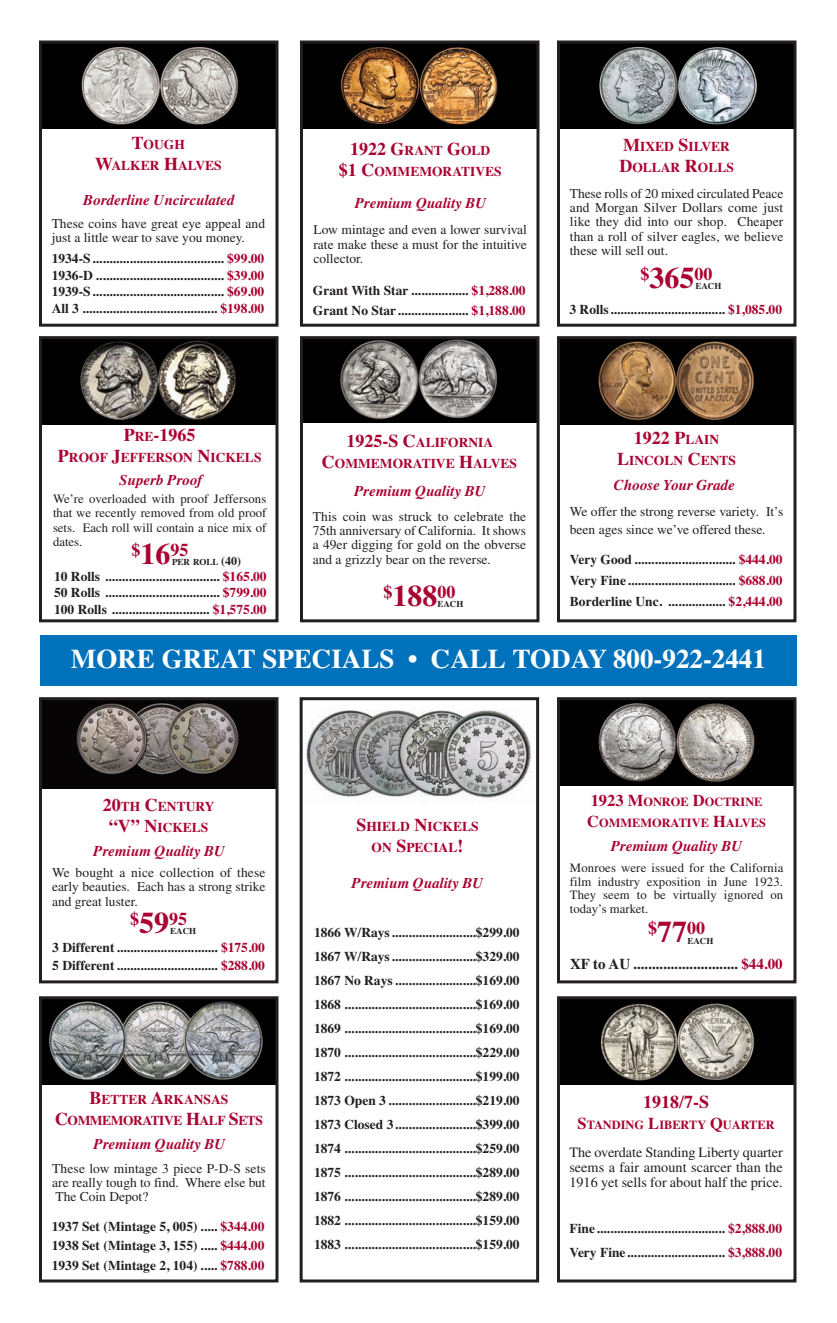
<style>
.page{position:relative;width:837px;height:1323px;background:#fff}
.page>*{position:absolute;margin:0;border:0;box-sizing:border-box;transform-origin:0 0}
.t1{font:700 27px "Times";color:#fff}
.t2{font:700 18px "Times";color:#a90332}
.t3{font:italic 700 15px "Times";color:#a90332}
.t4{font:700 15px "Times";color:#231f20}
.t5{font:14.25px/15px "Times";color:#231f20;text-align:justify}
.t6{font:700 13.5px/24px "Times";color:#231f20;text-align:justify}
.t7{font:13.5px/14.2px "Times";color:#231f20;text-align:justify}
.t8{font:700 13.5px/21px "Times";color:#a90332;text-align:center}
.t9{font:700 13.5px/21px "Times";letter-spacing:-.035em;color:#a90332;text-align:center}
.t10{font:12.75px/14.2px "Times";color:#231f20;text-align:justify}
.t11{font:700 12.3px/21px "Times";color:#a90332}
.t12{font:700 9px "Times";color:#231f20}
.s1{font-size:18px}
.s2{color:#a90332}
.s3{font-size:13.5px}
.s4{font-size:30px}
.s5{font-size:12px}
.s6{font-size:16.5px}
</style>
<div class="page">
<img style="left:43px;top:340px;width:231px;height:84px">
<div style="left:39px;top:336px;width:239px;height:286px;border:3px solid #231f20"></div>
<div style="left:40px;top:635px;width:757px;height:51px;background:#0072bc"></div>
<img style="left:43px;top:701px;width:231px;height:87px">
<div style="left:39px;top:697px;width:239px;height:286px;border:3px solid #231f20"></div>
<img style="left:43px;top:44px;width:231px;height:84px">
<div style="left:39px;top:40px;width:239px;height:287px;border:3px solid #231f20"></div>
<img style="left:304px;top:44px;width:231px;height:84px">
<div style="left:300px;top:40px;width:239px;height:287px;border:3px solid #231f20"></div>
<img style="left:561px;top:340px;width:231px;height:84px">
<div style="left:557px;top:336px;width:239px;height:286px;border:3px solid #231f20"></div>
<img style="left:561px;top:44px;width:231px;height:84px">
<div style="left:557px;top:40px;width:239px;height:287px;border:3px solid #231f20"></div>
<img style="left:306px;top:710px;width:225px;height:89px">
<div style="left:300px;top:697px;width:239px;height:585px;border:3px solid #231f20"></div>
<img style="left:561px;top:1000px;width:231px;height:84px">
<div style="left:557px;top:996px;width:239px;height:286px;border:3px solid #231f20"></div>
<img style="left:561px;top:701px;width:231px;height:84px">
<div style="left:557px;top:697px;width:239px;height:286px;border:3px solid #231f20"></div>
<img style="left:43px;top:1000px;width:231px;height:84px">
<div style="left:39px;top:996px;width:239px;height:286px;border:3px solid #231f20"></div>
<img style="left:304px;top:340px;width:231px;height:83px">
<div style="left:300px;top:336px;width:239px;height:286px;border:3px solid #231f20"></div>
<p class="t8" style="left:95px;top:133px;width:128px"><span class="s1">T</span>OUGH<br><span class="s1">W</span>ALKER <span class="s1">H</span>ALVES</p>
<p class="t3" style="left:83px;top:191px;width:153px">Borderline Uncirculated</p>
<p class="t7" style="left:52px;top:217px;width:215px">These coins have great eye appeal and just a little wear to save you money.</p>
<p class="t6" style="left:52px;top:250px;width:214px;line-height:16.5px">1934-S....................................... <span class="s2">$99.00<br></span>1936-D ...................................... <span class="s2">$39.00<br></span>1939-S....................................... <span class="s2">$69.00<br></span>All 3 ........................................ <span class="s2">$198.00</span></p>
<h2 class="t2" style="left:124px;top:424px;width:73px">P<span class="s3">RE</span>-1965</h2>
<p class="t8" style="left:58px;top:446px;width:205px"><span class="s1">P</span>ROOF <span class="s1">J</span>EFFERSON <span class="s1">N</span>ICKELS</p>
<p class="t3" style="left:119px;top:471px;width:84px">Superb Proof</p>
<p class="t10" style="left:53px;top:493px;width:215px">We’re overloaded with proof Jeffersons that we recently removed from old proof sets. Each roll will contain a nice mix of dates.</p>
<h2 class="t2" style="left:131px;top:539px;width:58px">$<span class="s4">16</span>95</h2>
<p class="t12" style="left:172px;top:557px;width:71px">PER ROLL <span class="s5">(40)</span></p>
<p class="t6" style="left:54px;top:568px;width:214px;line-height:16.5px">10 Rolls .................................. <span class="s2">$165.00<br></span>50 Rolls .................................. <span class="s2">$799.00<br></span>100 Rolls ............................. <span class="s2">$1,575.00</span></p>
<p class="t8" style="left:339px;top:140px;width:164px"><span class="s1">1922 G</span>RANT <span class="s1">G</span>OLD<br><span class="s1">$1 C</span>OMMEMORATIVES</p>
<p class="t3" style="left:355px;top:194px;width:133px">Premium Quality BU</p>
<p class="t7" style="left:314px;top:224px;width:215px">Low mintage and even a lower survival rate make these a must for the intuitive collector.</p>
<p class="t6" style="left:313px;top:281px;width:214px;line-height:19.5px">Grant With Star ................. <span class="s2">$1,288.00<br></span>Grant No Star..................... <span class="s2">$1,188.00</span></p>
<p class="t8" style="left:619px;top:136px;width:116px;text-align:left"><span class="s1">M</span>IXED <span class="s1">S</span>ILVER<br><span class="s1">D</span>OLLAR <span class="s1">R</span>OLLS</p>
<p class="t7" style="left:570px;top:188px;width:215px">These rolls of 20 mixed circulated Peace and Morgan Silver Dollars come just like they did into our shop. Cheaper than a roll of silver eagles, we believe these will sell out.</p>
<h2 class="t2" style="left:641px;top:263px;width:73px">$<span class="s4">365</span>00</h2>
<p class="t6" style="left:569px;top:297px;width:214px">3 Rolls .................................. <span class="s2">$1,085.00</span></p>
<p class="t12" style="left:695px;top:281px;width:28px">EACH</p>
<p class="t8" style="left:322px;top:432px;width:197px"><span class="s1">1925-S C</span>ALIFORNIA<br><span class="s1">C</span>OMMEMORATIVE <span class="s1">H</span>ALVES</p>
<p class="t3" style="left:354px;top:482px;width:133px">Premium Quality BU</p>
<p class="t7" style="left:313px;top:511px;width:215px">This coin was struck to celebrate the 75th anniversary of California. It shows a 49er digging for gold on the obverse and a grizzly bear on the reverse.</p>
<h2 class="t2" style="left:383px;top:581px;width:73px">$<span class="s4">188</span>00</h2>
<p class="t12" style="left:437px;top:599px;width:28px">EACH</p>
<h2 class="t2" style="left:634px;top:428px;width:87px">1922 P<span class="s3">LAIN</span></h2>
<p class="t8" style="left:617px;top:450px;width:120px"><span class="s1">L</span>INCOLN <span class="s1">C</span>ENTS</p>
<p class="t3" style="left:614px;top:476px;width:122px">Choose Your Grade</p>
<p class="t7" style="left:570px;top:504px;width:215px;line-height:18px">We offer the strong reverse variety. It’s been ages since we’ve offered these.</p>
<p class="t6" style="left:570px;top:549px;width:214px;line-height:21px">Very Good .............................. <span class="s2">$444.00<br></span>Very Fine................................ <span class="s2">$688.00<br></span>Borderline Unc. ................. <span class="s2">$2,444.00</span></p>
<h1 class="t1" style="left:71px;top:643px;width:697px">MORE GREAT SPECIALS • CALL TODAY 800-922-2441</h1>
<p class="t8" style="left:103px;top:796px;width:113px"><span class="s1">20</span>TH <span class="s1">C</span>ENTURY <span class="s1">“V” N</span>ICKELS</p>
<p class="t3" style="left:93px;top:842px;width:133px">Premium Quality BU</p>
<p class="t7" style="left:52px;top:867px;width:215px">We bought a nice collection of these early beauties. Each has a strong strike and great luster.</p>
<h2 class="t2" style="left:130px;top:908px;width:58px">$<span class="s4">59</span>95</h2>
<p class="t12" style="left:170px;top:926px;width:28px">EACH</p>
<p class="t6" style="left:52px;top:939px;width:214px;line-height:18px">3 Different .............................. <span class="s2">$175.00<br></span>5 Different .............................. <span class="s2">$288.00</span></p>
<p class="t9" style="left:55px;top:1089px;width:209px"><span class="s1">B</span>ETTER <span class="s1">A</span>RKANSAS<br><span class="s1">C</span>OMMEMORATIVE <span class="s1">H</span>ALF <span class="s1">S</span>ETS</p>
<p class="t3" style="left:94px;top:1135px;width:133px">Premium Quality BU</p>
<p class="t7" style="left:52px;top:1162px;width:215px">These low mintage 3 piece P-D-S sets are really tough to find. Where else but The Coin Depot?</p>
<p class="t6" style="left:52px;top:1216px;width:214px;line-height:19.5px">1937 Set (Mintage 5, 005) ..... <span class="s2">$344.00<br></span>1938 Set (Mintage 3, 155) ..... <span class="s2">$444.00<br></span>1939 Set (Mintage 2, 104) ..... <span class="s2">$788.00</span></p>
<p class="t8" style="left:356px;top:816px;width:124px"><span class="s1">S</span>HIELD <span class="s1">N</span>ICKELS<br>ON <span class="s1">S</span>PECIAL<span class="s1">!</span></p>
<p class="t3" style="left:352px;top:874px;width:133px">Premium Quality BU</p>
<p class="t6" style="left:314px;top:920px;width:207px">1866 W/Rays.........................$299.00<br>1867 W/Rays.........................$329.00<br>1867 No Rays ........................$169.00<br>1868 .......................................$169.00<br>1869 .......................................$169.00<br>1870 .......................................$229.00<br>1872 .......................................$199.00<br>1873 Open 3 ..........................$219.00<br>1873 Closed 3........................$399.00<br>1874 .......................................$259.00<br>1875 .......................................$289.00<br>1876 .......................................$289.00<br>1882 .......................................$159.00<br>1883 .......................................$159.00</p>
<p class="t11" style="left:587px;top:791px;width:180px"><span class="s6">1923 M</span>ONROE <span class="s6">D</span>OCTRINE<br><span class="s6">C</span>OMMEMORATIVE <span class="s6">H</span>ALVES</p>
<p class="t3" style="left:611px;top:837px;width:133px">Premium Quality BU</p>
<p class="t10" style="left:570px;top:863px;width:215px;line-height:13.5px">Monroes were issued for the California film industry exposition in June 1923.<br>They seem to be virtually ignored on today’s market.</p>
<h2 class="t2" style="left:648px;top:917px;width:58px">$<span class="s4">77</span>00</h2>
<p class="t12" style="left:687px;top:935px;width:28px">EACH</p>
<p class="t4" style="left:570px;top:955px;width:214px">XF to AU ............................ <span class="s2">$44.00</span></p>
<h2 class="t2" style="left:643px;top:1091px;width:68px">1918/7-S</h2>
<p class="t11" style="left:578px;top:1114px;width:199px"><span class="s6">S</span>TANDING <span class="s6">L</span>IBERTY <span class="s6">Q</span>UARTER</p>
<p class="t5" style="left:569px;top:1146px;width:215px">The overdate Standing Liberty quarter seems a fair amount scarcer than the 1916 yet sells for about half the price.</p>
<p class="t6" style="left:569px;top:1216px;width:214px">Fine...................................... <span class="s2">$2,888.00<br></span>Very Fine............................. <span class="s2">$3,888.00</span></p>
</div>
